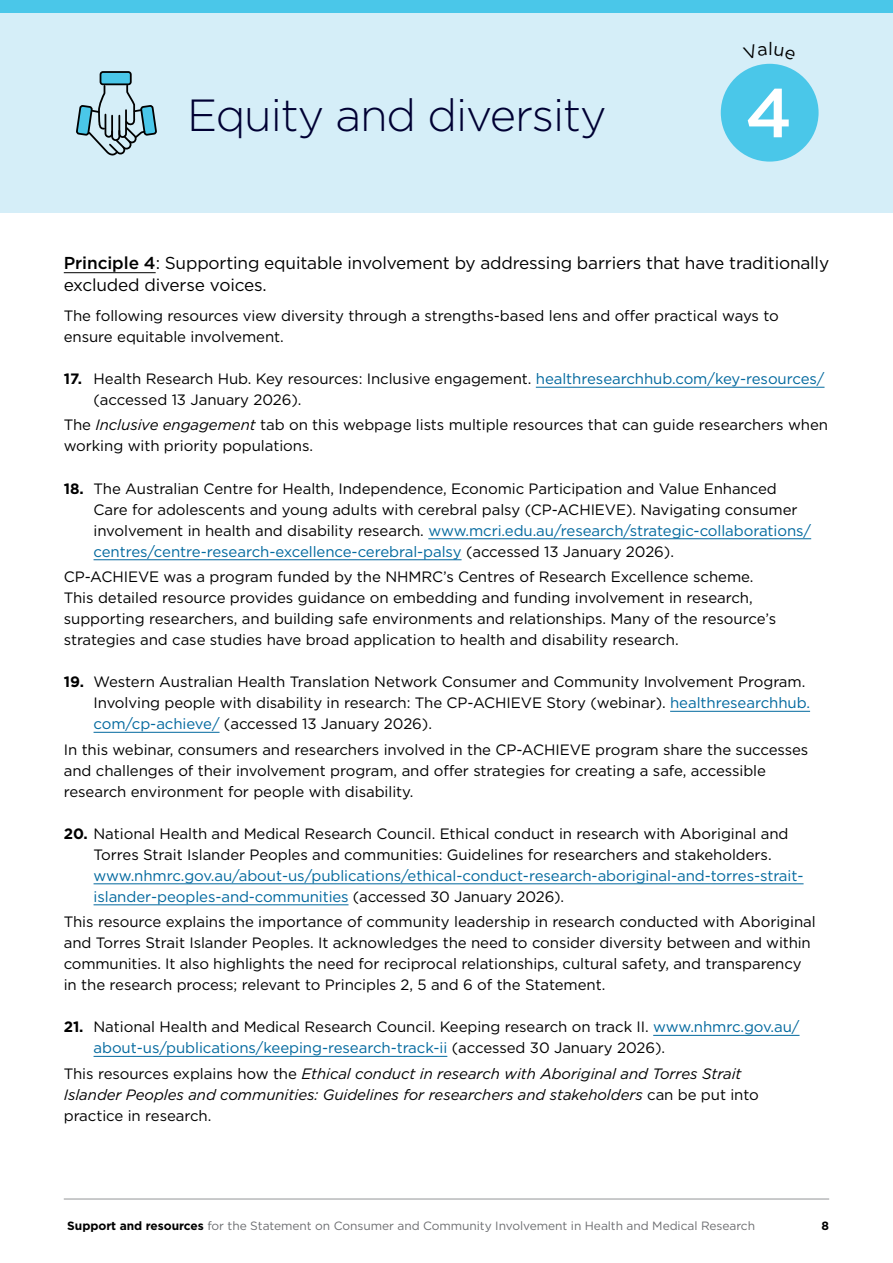
<style>
.page{position:relative;width:893px;height:1263px;background:#fff}
.page>*{position:absolute;margin:0;border:0;box-sizing:border-box;transform-origin:0 0}
.Oversized_number{font:500 69px "Gotham";color:#fff}
.Page_heading{font:300 45px "Gotham";letter-spacing:-.025em;color:#003}
.Subheading_2{font:17.25px/22.5px "Gotham";letter-spacing:-.01em;color:#000}
.Body_copy{font:15px/21px "Gotham";letter-spacing:-.005em;color:#000}
.Body_copy-2{font:italic 15px/21px "Gotham";letter-spacing:-.005em;color:#000}
.t1{font:12px "Gotham";letter-spacing:-.005em;color:#6d6e71}
.t2{font:700 12px "Gotham";color:#000}
.s1{font-weight:500}
.s2{font-weight:700}
.s3{color:#00689e}
.s4{font-style:italic}
.s5{font-style:normal}
.s6{font-weight:700;color:#000}
</style>
<div class="page">
<div style="left:0;top:0;width:893px;height:213px;background:#d5eef8"></div>
<div style="left:101px;top:72px;width:30px;height:12px;background:#4ac7e9;border-radius:2px"></div>
<div style="left:100px;top:71px;width:32px;height:14px;border:2px solid #000;border-radius:2px"></div>
<svg style="left:76px;top:84px;width:81px;height:72px"></svg>
<hr style="left:64px;top:1199px;width:765px;height:1px;background:#939598">
<div style="left:0;top:0;width:893px;height:13px;background:#4ac7e9"></div>
<div style="left:721px;top:64px;width:98px;height:98px;background:#4ac7e9;border-radius:50%"></div>
<hr style="left:64px;top:272px;width:92px;height:1px;background:#000">
<hr style="left:536px;top:387px;width:288px;height:1px;background:#00689e">
<hr style="left:428px;top:538px;width:383px;height:1px;background:#00689e">
<hr style="left:94px;top:559px;width:368px;height:1px;background:#00689e">
<hr style="left:670px;top:711px;width:140px;height:1px;background:#00689e">
<hr style="left:94px;top:732px;width:126px;height:1px;background:#00689e">
<hr style="left:94px;top:883px;width:710px;height:1px;background:#00689e">
<hr style="left:94px;top:904px;width:254px;height:1px;background:#00689e">
<hr style="left:653px;top:1035px;width:146px;height:1px;background:#00689e">
<hr style="left:94px;top:1056px;width:353px;height:1px;background:#00689e">
<p class="Page_heading" style="left:187px;top:86px;width:421px">Equity and diversity</p>
<p class="Oversized_number" style="left:745px;top:68px;width:49px">4</p>
<p class="Subheading_2" style="left:64px;top:251px;width:767px"><span class="s1">Principle 4</span>: Supporting equitable involvement by addressing barriers that have traditionally excluded diverse voices.</p>
<p class="Body_copy" style="left:64px;top:305px;width:716px">The following resources view diversity through a strengths-based lens and offer practical ways to ensure equitable involvement.</p>
<p class="Body_copy" style="left:94px;top:368px;width:732px;text-indent:-30px"><span class="s2">17.</span> Health Research Hub. Key resources: Inclusive engagement. <span class="s3">healthresearchhub.com/key-resources/ </span>(accessed 13 January 2026).</p>
<p class="Body_copy" style="left:64px;top:414px;width:766px">The <span class="s4">Inclusive engagement</span> tab on this webpage lists multiple resources that can guide researchers when working with priority populations.</p>
<p class="Body_copy" style="left:94px;top:478px;width:719px;text-indent:-30px"><span class="s2">18.</span> The Australian Centre for Health, Independence, Economic Participation and Value Enhanced Care for adolescents and young adults with cerebral palsy (CP-ACHIEVE). Navigating consumer involvement in health and disability research. <span class="s3">www.mcri.edu.au/research/strategic-collaborations/ centres/centre-research-excellence-cerebral-palsy</span> (accessed 13 January 2026).</p>
<p class="Body_copy" style="left:64px;top:566px;width:714px">CP-ACHIEVE was a program funded by the NHMRC’s Centres of Research Excellence scheme.<br>This detailed resource provides guidance on embedding and funding involvement in research, supporting researchers, and building safe environments and relationships. Many of the resource’s strategies and case studies have broad application to health and disability research.</p>
<p class="Body_copy" style="left:94px;top:671px;width:718px;text-indent:-30px"><span class="s2">19.</span> Western Australian Health Translation Network Consumer and Community Involvement Program.<br>Involving people with disability in research: The CP-ACHIEVE Story (webinar). <span class="s3">healthresearchhub. com/cp-achieve/</span> (accessed 13 January 2026).</p>
<p class="Body_copy" style="left:64px;top:738px;width:746px">In this webinar, consumers and researchers involved in the CP-ACHIEVE program share the successes and challenges of their involvement program, and offer strategies for creating a safe, accessible research environment for people with disability.</p>
<p class="Body_copy" style="left:94px;top:823px;width:711px;text-indent:-30px"><span class="s2">20.</span> National Health and Medical Research Council. Ethical conduct in research with Aboriginal and Torres Strait Islander Peoples and communities: Guidelines for researchers and stakeholders. <span class="s3">www.nhmrc.gov.au/about-us/publications/ethical-conduct-research-aboriginal-and-torres-strait&shy;islander-peoples-and-communities</span> (accessed 30 January 2026).</p>
<p class="Body_copy" style="left:64px;top:911px;width:753px">This resource explains the importance of community leadership in research conducted with Aboriginal and Torres Strait Islander Peoples. It acknowledges the need to consider diversity between and within communities. It also highlights the need for reciprocal relationships, cultural safety, and transparency in the research process; relevant to Principles 2, 5 and 6 of the Statement.</p>
<p class="Body_copy" style="left:94px;top:1016px;width:707px;text-indent:-30px"><span class="s2">21.</span> National Health and Medical Research Council. Keeping research on track II. <span class="s3">www.nhmrc.gov.au/ about-us/publications/keeping-research-track-ii</span> (accessed 30 January 2026).</p>
<p class="Body_copy-2" style="left:64px;top:1062px;width:697px"><span class="s5">This resources explains how the</span> Ethical conduct in research with Aboriginal and Torres Strait<br>Islander Peoples and communities: Guidelines for researchers and stakeholders <span class="s5">can be put into practice in research.</span></p>
<p class="t1" style="left:67px;top:1218px;width:689px"><span class="s6">Support and resources</span> for the Statement on Consumer and Community Involvement in Health and Medical Research</p>
<p class="t2" style="left:822px;top:1218px;width:9px">8</p>
</div>
